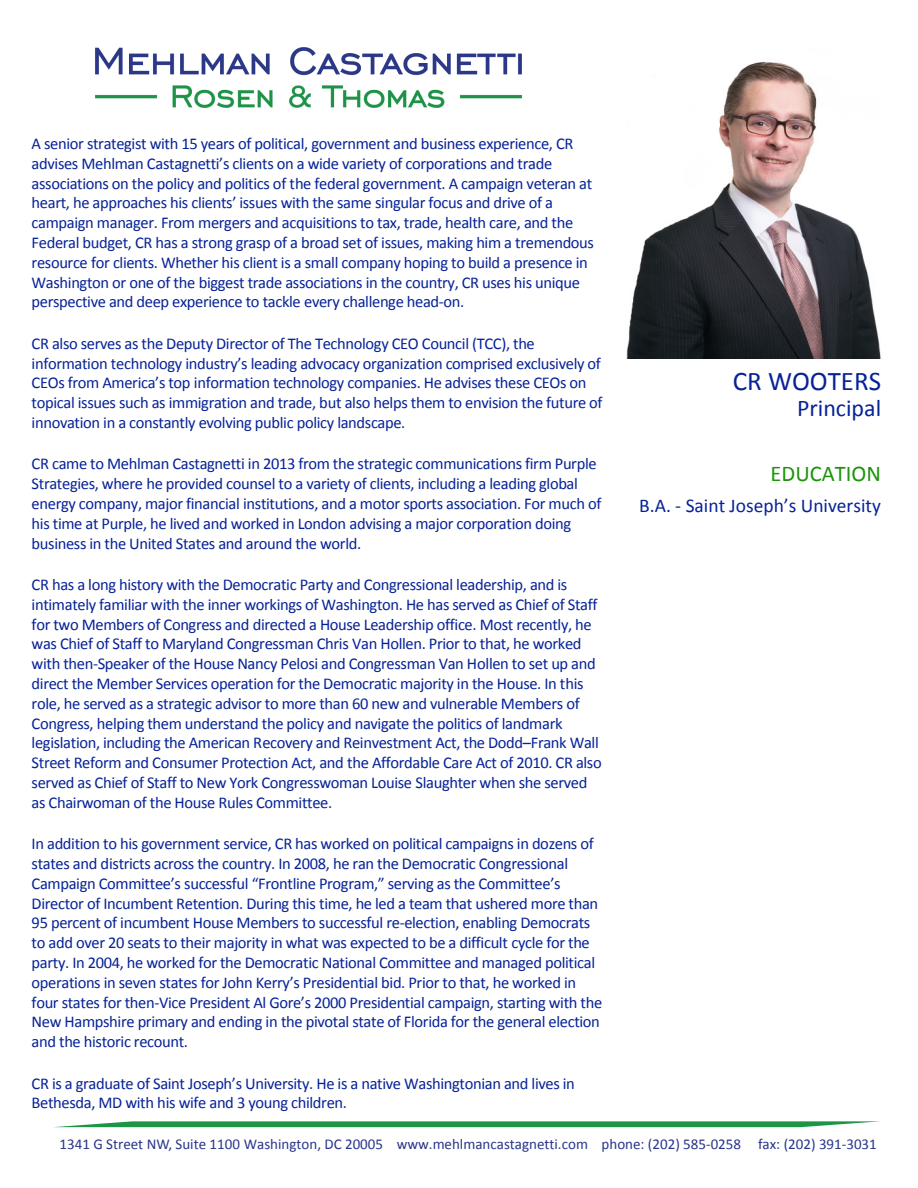
<style>
.page{position:relative;width:918px;height:1188px;background:#fff}
.page>*{position:absolute;margin:0;border:0;box-sizing:border-box;transform-origin:0 0}
.t1{font:27px "Calibri";color:#062296}
.t2{font:24px "Calibri";color:#062296}
.t3{font:22.5px "Calibri";color:#1c930a}
.t4{font:19.5px "Calibri";color:#062296}
.t5{font:16.5px/19.8px "Calibri";letter-spacing:-.02em;color:#062296}
.t6{font:15px "Calibri";color:#29358a}
</style>
<div class="page">
<img style="left:626px;top:61px;width:255px;height:298px">
<svg style="left:56px;top:1121px;width:824px;height:6px;background:#3fa460"></svg>
<img style="left:95px;top:47px;width:427px;height:61px">
<p class="t5" style="left:32px;top:134px;width:564px">A senior strategist with 15 years of political, government and business experience, CR advises Mehlman Castagnetti’s clients on a wide variety of corporations and trade associations on the policy and politics of the federal government. A campaign veteran at heart, he approaches his clients’ issues with the same singular focus and drive of a campaign manager. From mergers and acquisitions to tax, trade, health care, and the Federal budget, CR has a strong grasp of a broad set of issues, making him a tremendous resource for clients. Whether his client is a small company hoping to build a presence in Washington or one of the biggest trade associations in the country, CR uses his unique perspective and deep experience to tackle every challenge head-on.</p>
<p class="t5" style="left:32px;top:334px;width:573px">CR also serves as the Deputy Director of The Technology CEO Council (TCC), the information technology industry’s leading advocacy organization comprised exclusively of CEOs from America’s top information technology companies. He advises these CEOs on topical issues such as immigration and trade, but also helps them to envision the future of innovation in a constantly evolving public policy landscape.</p>
<p class="t5" style="left:32px;top:454px;width:571px">CR came to Mehlman Castagnetti in 2013 from the strategic communications firm Purple Strategies, where he provided counsel to a variety of clients, including a leading global energy company, major financial institutions, and a motor sports association. For much of his time at Purple, he lived and worked in London advising a major corporation doing business in the United States and around the world.</p>
<p class="t5" style="left:32px;top:575px;width:572px">CR has a long history with the Democratic Party and Congressional leadership, and is intimately familiar with the inner workings of Washington. He has served as Chief of Staff for two Members of Congress and directed a House Leadership office. Most recently, he was Chief of Staff to Maryland Congressman Chris Van Hollen. Prior to that, he worked with then-Speaker of the House Nancy Pelosi and Congressman Van Hollen to set up and direct the Member Services operation for the Democratic majority in the House. In this role, he served as a strategic advisor to more than 60 new and vulnerable Members of Congress, helping them understand the policy and navigate the politics of landmark legislation, including the American Recovery and Reinvestment Act, the Dodd–Frank Wall Street Reform and Consumer Protection Act, and the Affordable Care Act of 2010. CR also served as Chief of Staff to New York Congresswoman Louise Slaughter when she served as Chairwoman of the House Rules Committee.</p>
<p class="t5" style="left:32px;top:834px;width:572px">In addition to his government service, CR has worked on political campaigns in dozens of states and districts across the country. In 2008, he ran the Democratic Congressional Campaign Committee’s successful “Frontline Program,” serving as the Committee’s Director of Incumbent Retention. During this time, he led a team that ushered more than 95 percent of incumbent House Members to successful re-election, enabling Democrats to add over 20 seats to their majority in what was expected to be a difficult cycle for the party. In 2004, he worked for the Democratic National Committee and managed political operations in seven states for John Kerry’s Presidential bid. Prior to that, he worked in four states for then-Vice President Al Gore’s 2000 Presidential campaign, starting with the New Hampshire primary and ending in the pivotal state of Florida for the general election and the historic recount.</p>
<p class="t5" style="left:32px;top:1073px;width:545px">CR is a graduate of Saint Joseph’s University. He is a native Washingtonian and lives in<br>Bethesda, MD with his wife and 3 young children.</p>
<p class="t1" style="left:733px;top:364px;width:150px">CR WOOTERS</p>
<p class="t2" style="left:797px;top:393px;width:86px">Principal</p>
<p class="t3" style="left:771px;top:460px;width:112px">EDUCATION</p>
<p class="t4" style="left:639px;top:493px;width:243px">B.A. - Saint Joseph’s University</p>
<p class="t6" style="left:60px;top:1134px;width:819px">1341 G Street NW, Suite 1100 Washington, DC 20005 www.mehlmancastagnetti.com phone: (202) 585-0258 fax: (202) 391-3031</p>
</div>
